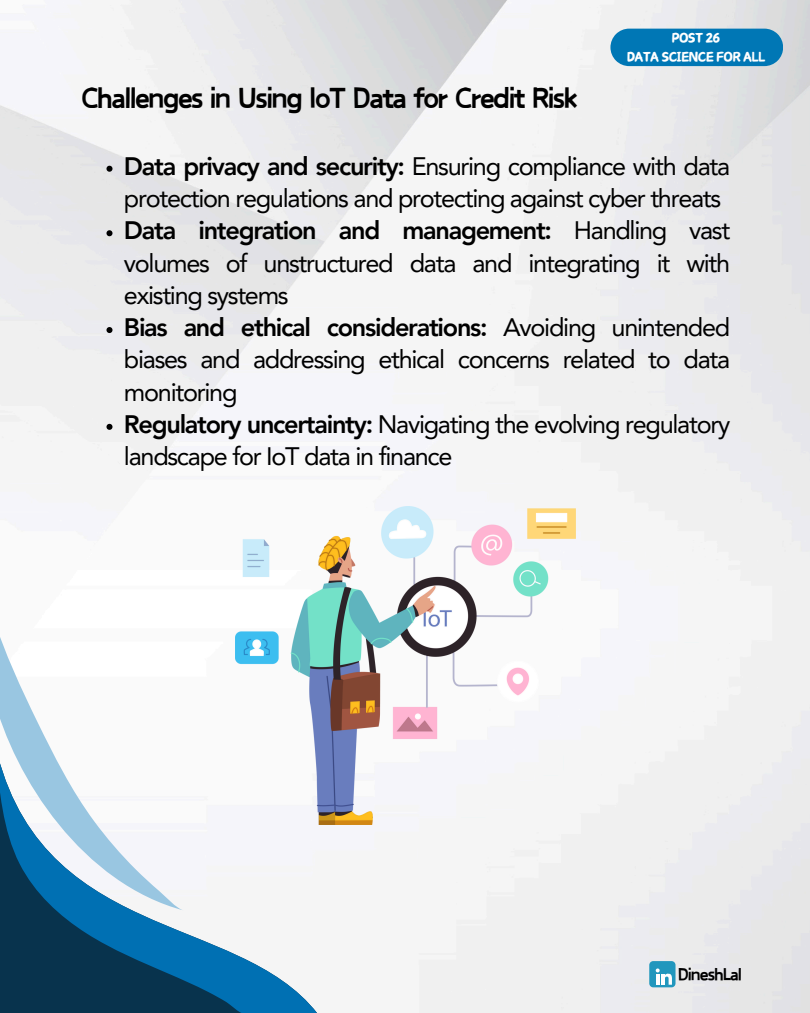
<style>
.page{position:relative;width:810px;height:1013px;background:#fff}
.page>*{position:absolute;margin:0;border:0;box-sizing:border-box;transform-origin:0 0}
.t1{font:900 32.3px "Canva Funny";letter-spacing:-.05em;color:#000}
.t2{font:25.3px/32.2px "Avenir LT Pro";letter-spacing:-.05em;color:#000}
.t3{font:900 19.3px "Canva Funny";letter-spacing:-.05em;color:#000}
.t4{font:14.8px "Canva Champion";letter-spacing:-.05em;color:#fff}
.s1{font-weight:800}
</style>
<div class="page">
<img style="left:0;top:0;width:810px;height:1012px">
<div style="left:649px;top:961px;width:27px;height:26px;background:#2197bd;border-radius:4px"></div>
<svg style="left:656px;top:968px;width:16px;height:16px"></svg>
<div style="left:610px;top:29px;width:173px;height:37px;background:#0077b5"></div>
<svg style="left:0;top:736px;width:317px;height:276px"></svg>
<svg style="left:0;top:617px;width:184px;height:293px"></svg>
<img style="left:235px;top:506px;width:340px;height:318px">
<svg style="left:106px;top:166px;width:6px;height:6px"></svg>
<svg style="left:106px;top:230px;width:6px;height:6px"></svg>
<svg style="left:106px;top:327px;width:6px;height:6px"></svg>
<svg style="left:106px;top:424px;width:6px;height:6px"></svg>
<p class="t1" style="left:81px;top:84px;width:498px">Challenges in Using IoT Data for Credit Risk</p>
<p class="t4" style="left:672px;top:30px;width:50px">POST 26</p>
<p class="t4" style="left:627px;top:48px;width:140px">DATA SCIENCE FOR ALL</p>
<p class="t2" style="left:124px;top:152px;width:608px"><span class="s1">Data privacy and security:</span> Ensuring compliance with data protection regulations and protecting against cyber threats</p>
<p class="t2" style="left:124px;top:217px;width:608px;text-align:justify"><span class="s1">Data integration and management:</span> Handling vast volumes of unstructured data and integrating it with existing systems</p>
<p class="t2" style="left:124px;top:313px;width:608px;text-align:justify"><span class="s1">Bias and ethical considerations:</span> Avoiding unintended biases and addressing ethical concerns related to data monitoring</p>
<p class="t2" style="left:124px;top:410px;width:608px"><span class="s1">Regulatory uncertainty:</span> Navigating the evolving regulatory landscape for IoT data in finance</p>
<p class="t3" style="left:678px;top:965px;width:66px">DineshLal</p>
</div>
